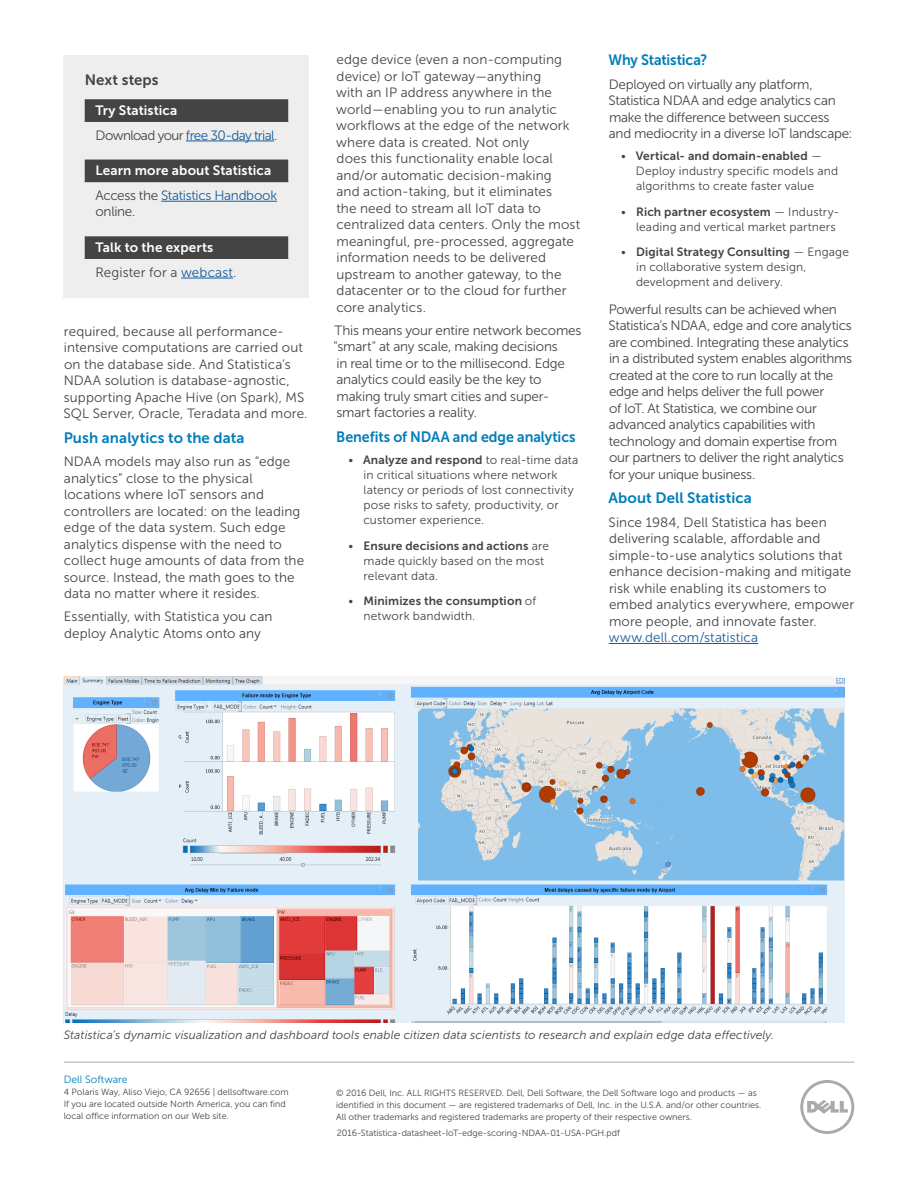
<style>
.page{position:relative;width:918px;height:1188px;background:#fff}
.page>*{position:absolute;margin:0;border:0;box-sizing:border-box;transform-origin:0 0}
._05_Section_Heading{font:15px "Museo Sans For Dell 700";color:#007db8;scale:.95 1}
._05_Section_Heading-2{font:15px "Museo Sans For Dell 700";color:#007db8}
._10_System_Requireme{font:15px "Museo Sans For Dell 700";letter-spacing:.005em;color:#444}
._06_Section_Heading{font:13.5px/16.5px "Museo Sans For Dell 300";color:#444}
._06_Section_Heading-2{font:13.5px/16.5px "Museo Sans For Dell 300";letter-spacing:-.025em;color:#444}
._12_System_Requireme{font:13.5px/16.5px "Museo Sans For Dell 300";letter-spacing:-.03em;color:#175d9e}
._11_System_Requireme{font:13.5px "Museo Sans For Dell 700";letter-spacing:.01em;color:#fff}
._12_System_Requireme-2{font:13.5px "Museo Sans For Dell 300";letter-spacing:.01em;color:#444}
.t1{font:12px/15px "Museo Sans For Dell 300";letter-spacing:.01em;color:#444}
._18_Image_Caption{font:italic 12px "Museo Sans For Dell 300";letter-spacing:.01em;color:#444}
.t2{font:12px/15px "Museo Sans For Dell 700";letter-spacing:.01em;color:#444}
.t3{font:10.5px "Museo Sans For Dell 300";color:#007db8}
._60_Footer{font:9px/12px "Museo Sans For Dell 300";color:#444}
.s1{color:#444}
.s2{color:#175d9e}
.s3{font-family:"Museo Sans For Dell 700"}
.s4{font-family:"Museo Sans For Dell 300"}
</style>
<div class="page">
<hr style="left:64px;top:1062px;width:790px;height:1px;background:#aaa">
<svg style="left:800px;top:1080px;width:54px;height:54px"></svg>
<hr style="left:609px;top:643px;width:149px;height:1px;background:#175d9e">
<div style="left:64px;top:55px;width:245px;height:243px;background:#eee"></div>
<div style="left:85px;top:99px;width:203px;height:23px;background:#444"></div>
<hr style="left:186px;top:141px;width:88px;height:1px;background:#175d9e">
<div style="left:85px;top:160px;width:203px;height:22px;background:#444"></div>
<hr style="left:161px;top:201px;width:116px;height:1px;background:#175d9e">
<div style="left:85px;top:236px;width:203px;height:23px;background:#444"></div>
<hr style="left:181px;top:278px;width:52px;height:1px;background:#175d9e">
<img style="left:64px;top:677px;width:781px;height:346px">
<p class="_10_System_Requireme" style="left:85px;top:71px;width:75px">Next steps</p>
<p class="_11_System_Requireme" style="left:96px;top:103px;width:83px">Try Statistica</p>
<p class="_12_System_Requireme" style="left:96px;top:127px;width:183px"><span class="s1">Download your</span> free 30-day trial<span class="s1">.</span></p>
<p class="_11_System_Requireme" style="left:96px;top:163px;width:177px">Learn more about Statistica</p>
<p class="_12_System_Requireme" style="left:96px;top:187px;width:183px"><span class="s1">Access the</span> Statistics Handbook <span class="s1">online.</span></p>
<p class="_11_System_Requireme" style="left:96px;top:240px;width:119px">Talk to the experts</p>
<p class="_12_System_Requireme-2" style="left:96px;top:265px;width:143px">Register for a <span class="s2">webcast</span>.</p>
<p class="_06_Section_Heading" style="left:64px;top:323px;width:245px">required, because all performance&shy;intensive computations are carried out on the database side. And Statistica’s NDAA solution is database-agnostic, supporting Apache Hive (on Spark), MS SQL Server, Oracle, Teradata and more.</p>
<p class="_05_Section_Heading-2" style="left:64px;top:429px;width:182px">Push analytics to the data</p>
<p class="_06_Section_Heading" style="left:64px;top:453px;width:242px">NDAA models may also run as “edge analytics” close to the physical locations where IoT sensors and controllers are located: on the leading edge of the data system. Such edge analytics dispense with the need to collect huge amounts of data from the source. Instead, the math goes to the data no matter where it resides.</p>
<p class="_06_Section_Heading" style="left:64px;top:609px;width:210px">Essentially, with Statistica you can deploy Analytic Atoms onto any</p>
<p class="_06_Section_Heading" style="left:336px;top:51px;width:245px">edge device (even a non-computing device) or IoT gateway—anything<br>with an IP address anywhere in the world—enabling you to run analytic workflows at the edge of the network where data is created. Not only<br>does this functionality enable local and/or automatic decision-making<br>and action-taking, but it eliminates<br>the need to stream all IoT data to centralized data centers. Only the most meaningful, pre-processed, aggregate information needs to be delivered upstream to another gateway, to the datacenter or to the cloud for further core analytics.</p>
<p class="_06_Section_Heading" style="left:333px;top:322px;width:250px">This means your entire network becomes "smart" at any scale, making decisions<br>in real time or to the millisecond. Edge analytics could easily be the key to making truly smart cities and super&shy;smart factories a reality.</p>
<p class="_05_Section_Heading" style="left:336px;top:429px;width:253px">Benefits of NDAA and edge analytics</p>
<p class="t1" style="left:363px;top:452px;width:217px;text-indent:-15px">• <span class="s3">Analyze and respond</span> to real-time data in critical situations where network latency or periods of lost connectivity pose risks to safety, productivity, or customer experience.</p>
<p class="t1" style="left:364px;top:538px;width:187px;text-indent:-15px">• <span class="s3">Ensure decisions and actions</span> are made quickly based on the most relevant data.</p>
<p class="t2" style="left:364px;top:594px;width:174px;text-indent:-15px"><span class="s4">•</span> Minimizes the consumption <span class="s4">of network bandwidth.</span></p>
<p class="_05_Section_Heading" style="left:608px;top:52px;width:106px">Why Statistica?</p>
<p class="_06_Section_Heading-2" style="left:609px;top:76px;width:245px">Deployed on virtually any platform, Statistica NDAA and edge analytics can make the difference between success and mediocrity in a diverse IoT landscape:</p>
<p class="t1" style="left:636px;top:148px;width:204px;text-indent:-15px">• <span class="s3">Vertical- and domain-enabled</span> —<br>Deploy industry specific models and algorithms to create faster value</p>
<p class="t1" style="left:636px;top:204px;width:205px;text-indent:-15px">• <span class="s3">Rich partner ecosystem</span> — Industry&shy;leading and vertical market partners</p>
<p class="t1" style="left:636px;top:245px;width:214px;text-indent:-15px">• <span class="s3">Digital Strategy Consulting</span> — Engage in collaborative system design, development and delivery.</p>
<p class="_06_Section_Heading-2" style="left:609px;top:301px;width:245px">Powerful results can be achieved when Statistica’s NDAA, edge and core analytics are combined. Integrating these analytics in a distributed system enables algorithms created at the core to run locally at the edge and helps deliver the full power<br>of IoT. At Statistica, we combine our advanced analytics capabilities with technology and domain expertise from our partners to deliver the right analytics for your unique business.</p>
<p class="_05_Section_Heading-2" style="left:609px;top:490px;width:145px">About Dell Statistica</p>
<p class="_06_Section_Heading" style="left:609px;top:514px;width:247px">Since 1984, Dell Statistica has been delivering scalable, affordable and simple-to-use analytics solutions that enhance decision-making and mitigate risk while enabling its customers to embed analytics everywhere, empower more people, and innovate faster. <span class="s2">www.dell.com/statistica</span></p>
<p class="_18_Image_Caption" style="left:64px;top:1028px;width:712px">Statistica’s dynamic visualization and dashboard tools enable citizen data scientists to research and explain edge data effectively.</p>
<p class="t3" style="left:64px;top:1074px;width:65px">Dell Software</p>
<p class="_60_Footer" style="left:64px;top:1086px;width:227px">4 Polaris Way, Aliso Viejo, CA 92656 | dellsoftware.com<br>If you are located outside North America, you can find local office information on our Web site.</p>
<p class="_60_Footer" style="left:336px;top:1087px;width:427px">© 2016 Dell, Inc. ALL RIGHTS RESERVED. Dell, Dell Software, the Dell Software logo and products — as identified in this document — are registered trademarks of Dell, Inc. in the U.S.A. and/or other countries.<br>All other trademarks and registered trademarks are property of their respective owners.</p>
<p class="_60_Footer" style="left:337px;top:1127px;width:285px">2016-Statistica-datasheet-IoT-edge-scoring-NDAA-01-USA-PGH.pdf</p>
</div>
